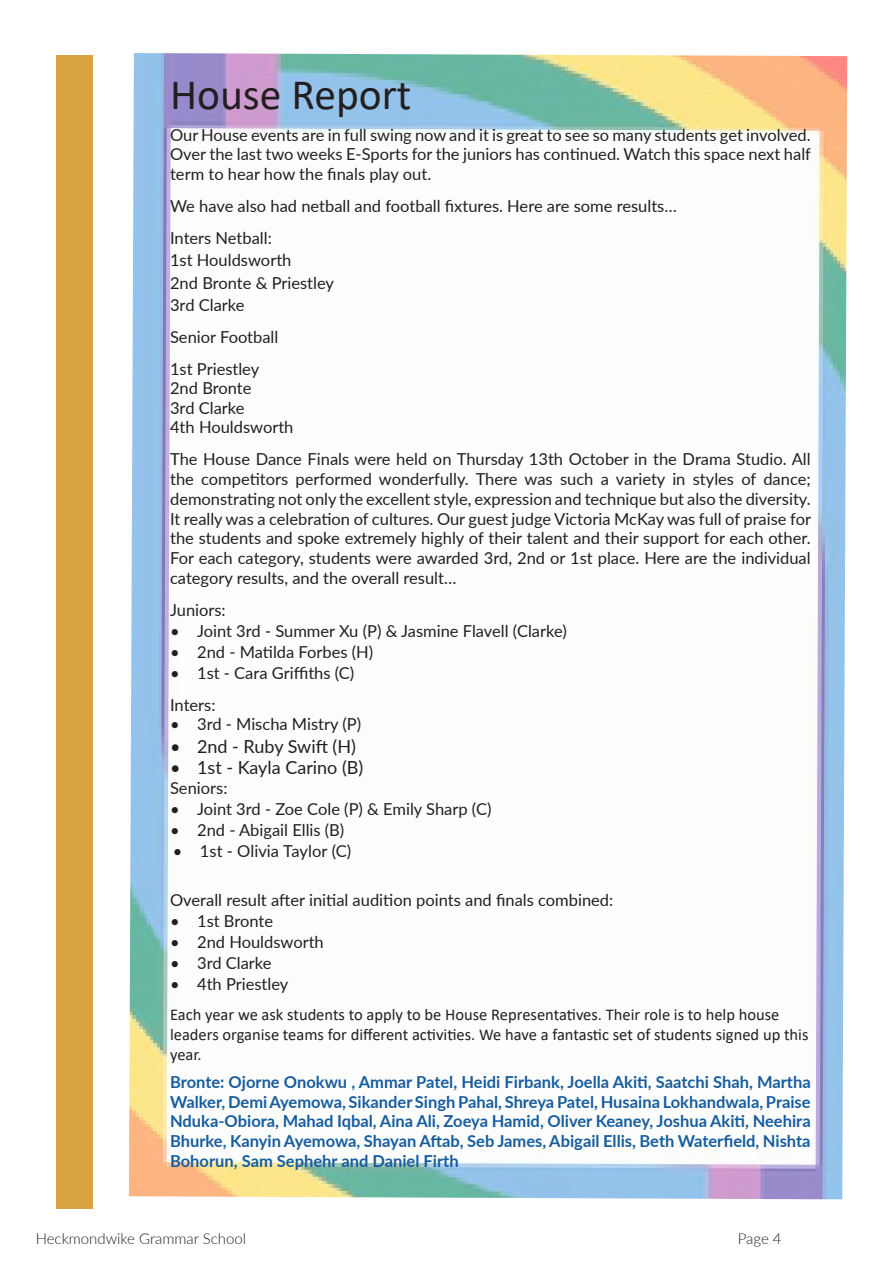
<style>
.page{position:relative;width:893px;height:1263px;background:#fff}
.page>*{position:absolute;margin:0;border:0;box-sizing:border-box;transform-origin:0 0}
.t1{font:43.5px "Calibri";color:#231f20}
.t2{font:18px "Lato";color:#231f20}
.t3{font:16.5px/19.8px "Lato";color:#231f20;text-align:justify}
.t4{font:700 16.5px/19.8px "Lato";color:#175d9e;text-align:justify}
.t5{font:16.5px/19.8px "Calibri";color:#231f20}
.t6{font:300 15px "Lato";color:#231f20}
</style>
<div class="page">
<div style="left:57px;top:55px;width:36px;height:1153px;background:#d8a341"></div>
<img style="left:129px;top:53px;width:718px;height:1146px">
<p class="t1" style="left:170px;top:64px;width:243px">House Report</p>
<p class="t3" style="left:170px;top:124px;width:642px">Our House events are in full swing now and it is great to see so many students get involved.<br>Over the last two weeks E-Sports for the juniors has continued. Watch this space next half term to hear how the finals play out.</p>
<p class="t3" style="left:170px;top:195px;width:508px">We have also had netball and football fixtures. Here are some results…</p>
<p class="t3" style="left:170px;top:227px;width:103px">Inters Netball:</p>
<p class="t3" style="left:170px;top:250px;width:123px">1st Houldsworth</p>
<p class="t3" style="left:170px;top:272px;width:166px">2nd Bronte &amp; Priestley</p>
<p class="t3" style="left:170px;top:295px;width:76px">3rd Clarke</p>
<p class="t3" style="left:170px;top:327px;width:110px">Senior Football</p>
<p class="t3" style="left:170px;top:358px;width:91px">1st Priestley</p>
<p class="t3" style="left:170px;top:378px;width:83px">2nd Bronte</p>
<p class="t3" style="left:170px;top:397px;width:76px">3rd Clarke</p>
<p class="t3" style="left:170px;top:417px;width:125px">4th Houldsworth</p>
<p class="t3" style="left:170px;top:449px;width:642px">The House Dance Finals were held on Thursday 13th October in the Drama Studio. All the competitors performed wonderfully. There was such a variety in styles of dance; demonstrating not only the excellent style, expression and technique but also the diversity.<br>It really was a celebration of cultures. Our guest judge Victoria McKay was full of praise for the students and spoke extremely highly of their talent and their support for each other.<br>For each category, students were awarded 3rd, 2nd or 1st place. Here are the individual category results, and the overall result…</p>
<p class="t3" style="left:170px;top:599px;width:57px">Juniors:</p>
<p class="t3" style="left:170px;top:620px;width:398px">• Joint 3rd - Summer Xu (P) &amp; Jasmine Flavell (Clarke)</p>
<p class="t3" style="left:170px;top:641px;width:205px">• 2nd - Matilda Forbes (H)</p>
<p class="t3" style="left:170px;top:662px;width:186px">• 1st - Cara Griffiths (C)</p>
<p class="t3" style="left:170px;top:694px;width:47px">Inters:</p>
<p class="t3" style="left:170px;top:714px;width:193px">• 3rd - Mischa Mistry (P)</p>
<p class="t2" style="left:170px;top:733px;width:187px">• 2nd - Ruby Swift (H)</p>
<p class="t2" style="left:170px;top:755px;width:195px">• 1st - Kayla Carino (B)</p>
<p class="t3" style="left:170px;top:777px;width:59px">Seniors:</p>
<p class="t3" style="left:170px;top:798px;width:323px">• Joint 3rd - Zoe Cole (P) &amp; Emily Sharp (C)</p>
<p class="t3" style="left:170px;top:819px;width:176px">• 2nd - Abigail Ellis (B)</p>
<p class="t3" style="left:173px;top:840px;width:180px">• 1st - Olivia Taylor (C)</p>
<p class="t3" style="left:170px;top:890px;width:445px">Overall result after initial audition points and finals combined:</p>
<p class="t3" style="left:170px;top:911px;width:105px">• 1st Bronte</p>
<p class="t3" style="left:170px;top:932px;width:155px">• 2nd Houldsworth</p>
<p class="t3" style="left:170px;top:953px;width:103px">• 3rd Clarke</p>
<p class="t3" style="left:170px;top:974px;width:120px">• 4th Priestley</p>
<p class="t5" style="left:170px;top:1004px;width:640px">Each year we ask students to apply to be House Representatives. Their role is to help house leaders organise teams for different activities. We have a fantastic set of students signed up this year.</p>
<p class="t4" style="left:170px;top:1071px;width:642px">Bronte: Ojorne Onokwu , Ammar Patel, Heidi Firbank, Joella Akiti, Saatchi Shah, Martha Walker, Demi Ayemowa, Sikander Singh Pahal, Shreya Patel, Husaina Lokhandwala, Praise Nduka-Obiora, Mahad Iqbal, Aina Ali, Zoeya Hamid, Oliver Keaney, Joshua Akiti, Neehira Bhurke, Kanyin Ayemowa, Shayan Aftab, Seb James, Abigail Ellis, Beth Waterfield, Nishta Bohorun, Sam Sephehr and Daniel Firth</p>
<p class="t6" style="left:36px;top:1228px;width:212px">Heckmondwike Grammar School</p>
<p class="t6" style="left:738px;top:1228px;width:45px">Page 4</p>
</div>
